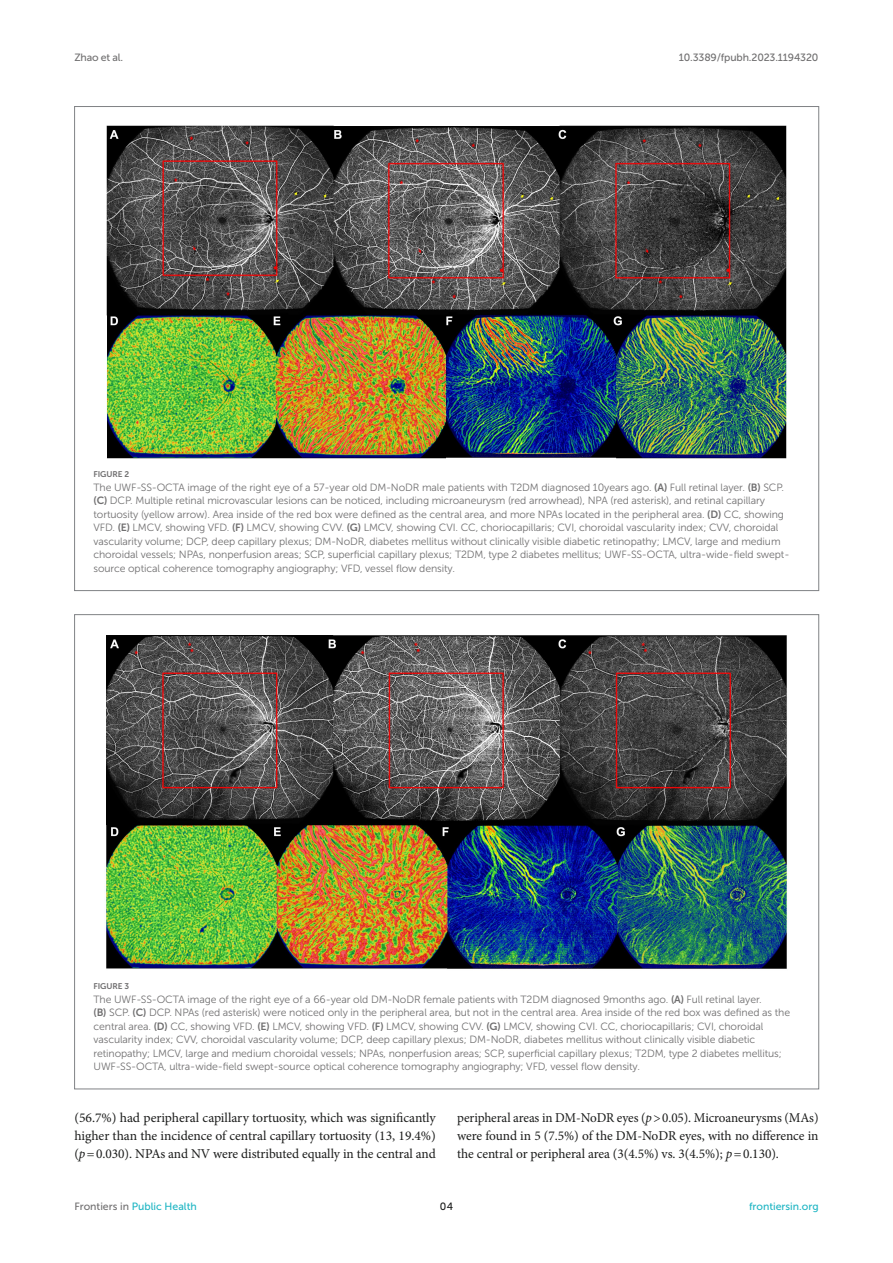
<style>
.page{position:relative;width:893px;height:1263px;background:#fff}
.page>*{position:absolute;margin:0;border:0;box-sizing:border-box;transform-origin:0 0}
.TEXT_FLUSH{font:13.5px/18px "Minion Pro";letter-spacing:-.005em;color:#1b1c1b;text-align:justify}
.FIG_LEG{font:10.5px/13.5px "Museo Sans 300";letter-spacing:-.01em;color:#706f70}
.t1{font:10.5px "Museo Sans 500";color:#1db5c3}
.t2{font:10.5px "Museo Sans 500";letter-spacing:-.015em;color:#706f70}
.t3{font:10.5px "Museo Sans 500";color:#1b1c1b}
.FIG_HD{font:8.25px "Museo Sans 700";letter-spacing:-.01em;color:#706f70}
.s1{font-family:"Museo Sans 700"}
.s2{font-style:italic}
.s3{color:#706f70}
</style>
<div class="page">
<img style="left:106px;top:125px;width:681px;height:333px">
<img style="left:105px;top:635px;width:683px;height:334px">
<p class="t2" style="left:74px;top:51px;width:50px">Zhao et al.</p>
<p class="t2" style="left:679px;top:51px;width:141px">10.3389/fpubh.2023.1194320</p>
<p class="FIG_HD" style="left:94px;top:470px;width:37px">FIGURE 2</p>
<p class="FIG_LEG" style="left:94px;top:480px;width:697px">The UWF-SS-OCTA image of the right eye of a 57-year old DM-NoDR male patients with T2DM diagnosed 10 years ago. <span class="s1">(A)</span> Full retinal layer. <span class="s1">(B)</span> SCP. <span class="s1">(C)</span> DCP. Multiple retinal microvascular lesions can be noticed, including microaneurysm (red arrowhead), NPA (red asterisk), and retinal capillary tortuosity (yellow arrow). Area inside of the red box were defined as the central area, and more NPAs located in the peripheral area. <span class="s1">(D)</span> CC, showing VFD. <span class="s1">(E)</span> LMCV, showing VFD. <span class="s1">(F)</span> LMCV, showing CVV. <span class="s1">(G)</span> LMCV, showing CVI. CC, choriocapillaris; CVI, choroidal vascularity index; CVV, choroidal vascularity volume; DCP, deep capillary plexus; DM-NoDR, diabetes mellitus without clinically visible diabetic retinopathy; LMCV, large and medium choroidal vessels; NPAs, nonperfusion areas; SCP, superficial capillary plexus; T2DM, type 2 diabetes mellitus; UWF-SS-OCTA, ultra-wide-field swept&shy;source optical coherence tomography angiography; VFD, vessel flow density.</p>
<p class="FIG_HD" style="left:94px;top:981px;width:37px">FIGURE 3</p>
<p class="FIG_LEG" style="left:94px;top:992px;width:698px">The UWF-SS-OCTA image of the right eye of a 66-year old DM-NoDR female patients with T2DM diagnosed 9 months ago. <span class="s1">(A)</span> Full retinal layer.<br><span class="s1">(B)</span> SCP. <span class="s1">(C)</span> DCP. NPAs (red asterisk) were noticed only in the peripheral area, but not in the central area. Area inside of the red box was defined as the central area. <span class="s1">(D)</span> CC, showing VFD. <span class="s1">(E)</span> LMCV, showing VFD. <span class="s1">(F)</span> LMCV, showing CVV. <span class="s1">(G)</span> LMCV, showing CVI. CC, choriocapillaris; CVI, choroidal vascularity index; CVV, choroidal vascularity volume; DCP, deep capillary plexus; DM-NoDR, diabetes mellitus without clinically visible diabetic retinopathy; LMCV, large and medium choroidal vessels; NPAs, nonperfusion areas; SCP, superficial capillary plexus; T2DM, type 2 diabetes mellitus; UWF-SS-OCTA, ultra-wide-field swept-source optical coherence tomography angiography; VFD, vessel flow density.</p>
<p class="TEXT_FLUSH" style="left:74px;top:1109px;width:363px">(56.7%) had peripheral capillary tortuosity, which was significantly higher than the incidence of central capillary tortuosity (13, 19.4%) (<span class="s2">p</span>=0.030). NPAs and NV were distributed equally in the central and</p>
<p class="TEXT_FLUSH" style="left:457px;top:1109px;width:363px">peripheral areas in DM-NoDR eyes (<span class="s2">p</span>&gt;0.05). Microaneurysms (MAs) were found in 5 (7.5%) of the DM-NoDR eyes, with no difference in the central or peripheral area (3(4.5%) vs. 3(4.5%); <span class="s2">p</span>=0.130).</p>
<p class="t1" style="left:74px;top:1200px;width:124px"><span class="s3">Frontiers in</span> Public Health</p>
<p class="t3" style="left:440px;top:1200px;width:15px">04</p>
<p class="t1" style="left:749px;top:1200px;width:71px">frontiersin.org</p>
</div>
